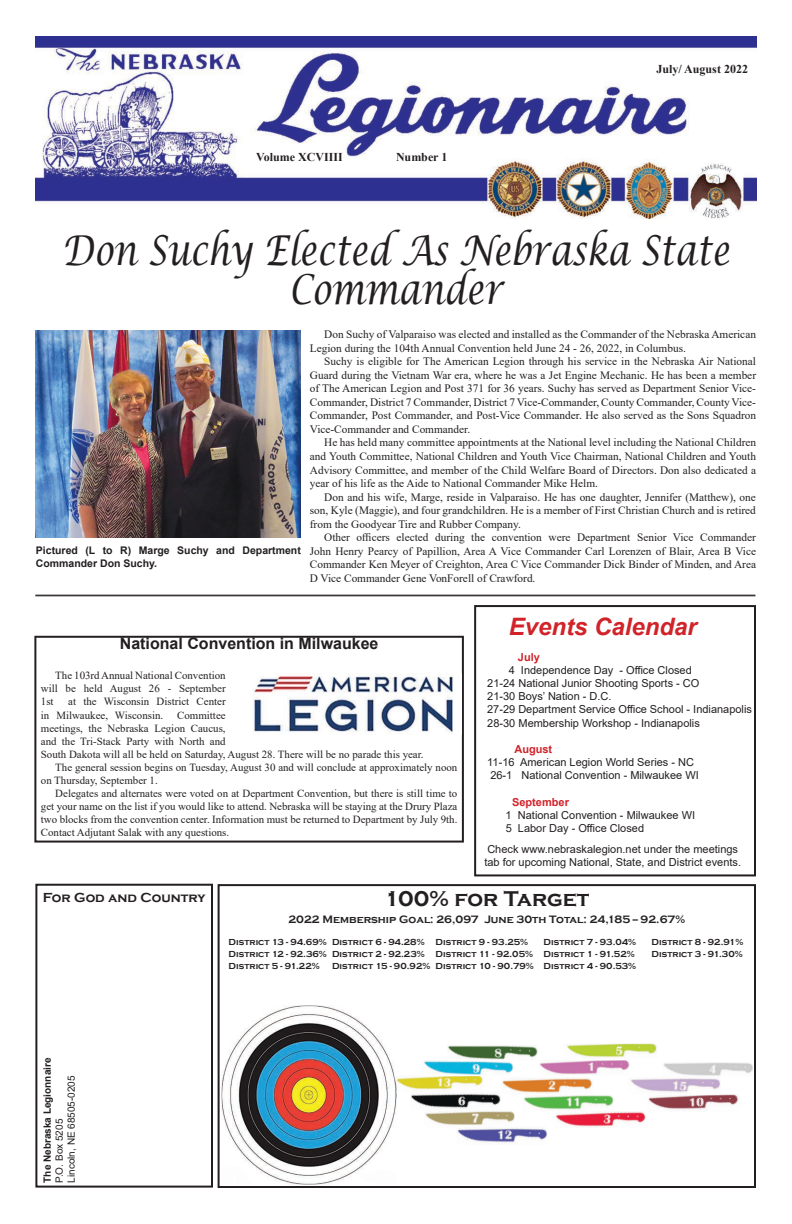
<style>
.page{position:relative;width:792px;height:1224px;background:#fff}
.page>*{position:absolute;margin:0;border:0;box-sizing:border-box;transform-origin:0 0}
.t1{font:italic 41.2px/39.6px "Lucida Calligraphy";color:#231f20;text-align:center;scale:.8 1}
.t2{font:italic 700 24px "Arial";color:#d1232a}
.t3{font:700 22px "Copperplate Gothic";letter-spacing:-.005em;color:#231f20}
.t4{font:700 16px "Arial";color:#231f20}
.t5{font:700 13.5px "Copperplate Gothic";color:#231f20}
.t6{font:700 12px "Times New Roman";color:#231f20}
.t7{font:11.3px/13.6px "Times New Roman";color:#231f20;text-align:justify}
.t8{font:11px/13.2px "Arial";color:#231f20}
.t9{font:700 11px "Copperplate Gothic";color:#231f20}
.t10{font:700 11px "Arial";color:#d1232a}
.t11{font:10.9px/13.1px "Times New Roman";color:#231f20;text-align:justify}
.t12{font:700 10.5px/12.6px "Arial";color:#231f20}
.t13{font:10px/12px "Arial";color:#231f20}
.t14{font:700 10px "Arial";color:#231f20}
.t15{font:700 9px "Copperplate Gothic";color:#231f20}
</style>
<div class="page">
<img style="left:36px;top:36px;width:720px;height:183px">
<div style="left:35px;top:884px;width:178px;height:304px;border:2px solid #231f20"></div>
<div style="left:218px;top:884px;width:538px;height:304px;border:2px solid #231f20"></div>
<hr style="left:36px;top:595px;width:719px;height:1px;background:#231f20">
<hr style="left:36px;top:596px;width:719px;height:1px;background:#231f20">
<svg style="left:34px;top:636px;width:430px;height:207px"></svg>
<img style="left:221px;top:1005px;width:176px;height:180px">
<img style="left:539px;top:1060px;width:91px;height:15px">
<img style="left:648px;top:1094px;width:91px;height:16px">
<img style="left:524px;top:1095px;width:90px;height:15px">
<img style="left:457px;top:1128px;width:90px;height:15px">
<img style="left:397px;top:1076px;width:86px;height:14px">
<svg style="left:395px;top:1075px;width:2px;height:16px"></svg>
<img style="left:631px;top:1078px;width:90px;height:17px">
<img style="left:647px;top:1094px;width:73px;height:1px">
<img style="left:502px;top:1078px;width:91px;height:16px">
<img style="left:555px;top:1112px;width:90px;height:15px">
<img style="left:664px;top:1062px;width:89px;height:14px">
<img style="left:567px;top:1043px;width:90px;height:15px">
<img style="left:411px;top:1093px;width:90px;height:16px">
<img style="left:425px;top:1111px;width:90px;height:15px">
<img style="left:447px;top:1045px;width:91px;height:15px">
<img style="left:424px;top:1060px;width:89px;height:15px">
<img style="left:448px;top:1060px;width:65px;height:1px">
<div style="left:474px;top:605px;width:282px;height:271px;border:2px solid #231f20"></div>
<img style="left:245px;top:674px;width:217px;height:60px">
<img style="left:36px;top:331px;width:265px;height:206px">
<p class="t6" style="left:256px;top:148px;width:88px">Volume XCVIIII</p>
<p class="t6" style="left:396px;top:148px;width:53px">Number 1</p>
<p class="t6" style="left:657px;top:60px;width:93px">July/ August 2022</p>
<h1 class="t1" style="left:62px;top:232px;width:836px">Don Suchy Elected As Nebraska State<br>Commander</h1>
<p class="t12" style="left:36px;top:545px;width:266px">Pictured (L to R) Marge Suchy and Department<br>Commander Don Suchy.</p>
<p class="t7" style="left:310px;top:327px;width:448px;text-indent:14px">Don Suchy of Valparaiso was elected and installed as the Commander of the Nebraska American<br>Legion during the 104th Annual Convention held June 24 - 26, 2022, in Columbus.</p>
<p class="t7" style="left:310px;top:354px;width:448px;text-indent:14px">Suchy is eligible for The American Legion through his service in the Nebraska Air National Guard during the Vietnam War era, where he was a Jet Engine Mechanic. He has been a member of The American Legion and Post 371 for 36 years. Suchy has served as Department Senior Vice-Commander, District 7 Commander, District 7 Vice-Commander, County Commander, County Vice-Commander, Post Commander, and Post-Vice Commander. He also served as the Sons Squadron Vice-Commander and Commander.</p>
<p class="t7" style="left:310px;top:435px;width:448px;text-indent:14px">He has held many committee appointments at the National level including the National Children and Youth Committee, National Children and Youth Vice Chairman, National Children and Youth Advisory Committee, and member of the Child Welfare Board of Directors. Don also dedicated a year of his life as the Aide to National Commander Mike Helm.</p>
<p class="t7" style="left:310px;top:490px;width:448px;text-indent:14px">Don and his wife, Marge, reside in Valparaiso. He has one daughter, Jennifer (Matthew), one son, Kyle (Maggie), and four grandchildren. He is a member of First Christian Church and is retired from the Goodyear Tire and Rubber Company.</p>
<p class="t7" style="left:310px;top:530px;width:448px;text-indent:14px">Other officers elected during the convention were Department Senior Vice Commander John Henry Pearcy of Papillion, Area A Vice Commander Carl Lorenzen of Blair, Area B Vice Commander Ken Meyer of Creighton, Area C Vice Commander Dick Binder of Minden, and Area D Vice Commander Gene VonForell of Crawford.</p>
<h3 class="t4" style="left:120px;top:633px;width:260px">National Convention in Milwaukee</h3>
<p class="t11" style="left:41px;top:669px;width:186px;text-indent:14px">The 103rd Annual National Convention will be held August 26 - September 1st</p>
<p class="t11" style="left:41px;top:695px;width:186px;text-indent:27px">at the Wisconsin District Center in Milwaukee, Wisconsin.</p>
<p class="t11" style="left:177px;top:708px;width:50px">Committee</p>
<p class="t11" style="left:41px;top:721px;width:186px">meetings, the Nebraska Legion Caucus,</p>
<p class="t11" style="left:41px;top:734px;width:186px">and the Tri-Stack Party with North and</p>
<p class="t11" style="left:41px;top:747px;width:384px">South Dakota will all be held on Saturday, August 28. There will be no parade this year.</p>
<p class="t11" style="left:55px;top:760px;width:404px">The general session begins on Tuesday, August 30 and will conclude at approximately noon</p>
<p class="t11" style="left:41px;top:773px;width:118px">on Thursday, September 1.</p>
<p class="t11" style="left:55px;top:786px;width:404px">Delegates and alternates were voted on at Department Convention, but there is still time to</p>
<p class="t11" style="left:41px;top:800px;width:418px">get your name on the list if you would like to attend. Nebraska will be staying at the Drury Plaza</p>
<p class="t11" style="left:41px;top:813px;width:418px">two blocks from the convention center. Information must be returned to Department by July 9th.</p>
<p class="t11" style="left:41px;top:826px;width:190px">Contact Adjutant Salak with any questions.</p>
<h2 class="t2" style="left:509px;top:611px;width:190px">Events Calendar</h2>
<p class="t10" style="left:518px;top:649px;width:24px">July</p>
<p class="t8" style="left:487px;top:663px;width:266px;text-indent:22px">4 Independence Day - Office Closed<br>21-24 National Junior Shooting Sports - CO<br>21-30 Boys’ Nation - D.C.<br>27-29 Department Service Office School - Indianapolis 28-30 Membership Workshop - Indianapolis</p>
<p class="t10" style="left:514px;top:741px;width:39px">August</p>
<p class="t8" style="left:487px;top:756px;width:213px">11-16 American Legion World Series - NC<br>26-1 National Convention - Milwaukee WI</p>
<p class="t10" style="left:512px;top:794px;width:58px">September</p>
<p class="t8" style="left:506px;top:809px;width:191px">1 National Convention - Milwaukee WI<br>5 Labor Day - Office Closed</p>
<p class="t8" style="left:484px;top:842px;width:258px">Check www.nebraskalegion.net under the meetings tab for upcoming National, State, and District events.</p>
<p class="t5" style="left:43px;top:890px;width:164px">For God and Country</p>
<h3 class="t3" style="left:384px;top:886px;width:207px">100% for Target</h3>
<p class="t9" style="left:288px;top:913px;width:398px">2022 Membership Goal: 26,097 June 30th Total: 24,185 -- 92.67%</p>
<p class="t15" style="left:229px;top:937px;width:301px">District 13 - 94.69% District 6 - 94.28% District 9 - 93.25%</p>
<p class="t15" style="left:544px;top:937px;width:94px">District 7 - 93.04%</p>
<p class="t15" style="left:652px;top:937px;width:93px">District 8 - 92.91%</p>
<p class="t15" style="left:229px;top:949px;width:408px">District 12 - 92.36% District 2 - 92.23% District 11 - 92.05% District 1 - 91.52%</p>
<p class="t15" style="left:652px;top:949px;width:93px">District 3 - 91.30%</p>
<p class="t15" style="left:229px;top:961px;width:93px">District 5 - 91.22%</p>
<p class="t15" style="left:332px;top:961px;width:306px">District 15 - 90.92% District 10 - 90.79% District 4 - 90.53%</p>
<p class="t14" style="left:40px;top:1183px;width:127px;rotate:-90deg">The Nebraska Legionnaire</p>
<p class="t13" style="left:53px;top:1183px;width:109px;rotate:-90deg">P.O. Box 5205<br>Lincoln, NE 68505-0205</p>
</div>
